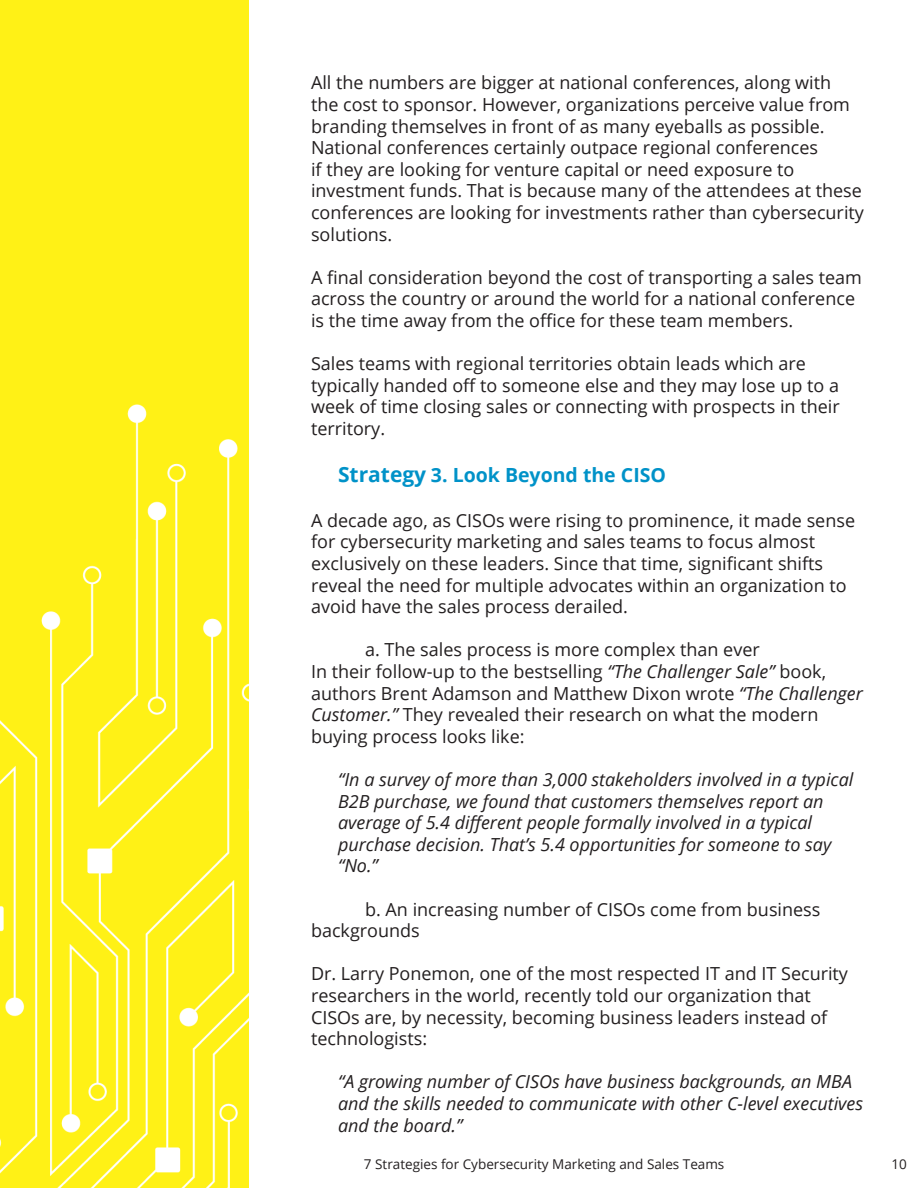
<style>
.page{position:relative;width:918px;height:1188px;background:#fff}
.page>*{position:absolute;margin:0;border:0;box-sizing:border-box;transform-origin:0 0}
.t1{font:700 19.5px "Open Sans";color:#0092c8}
.t2{font:18px/21.6px "Open Sans";color:#231f20}
.t3{font:italic 18px/21.6px "Open Sans";color:#231f20}
.t4{font:13.5px "Open Sans";color:#231f20}
.s1{font-size:21px}
.s2{font-style:italic}
</style>
<div class="page">
<div style="left:0;top:0;width:248px;height:1188px;background:#fff116"></div>
<img style="left:0;top:404px;width:248px;height:784px">
<p class="t2" style="left:311px;top:72px;width:554px">All the numbers are bigger at national conferences, along with<br>the cost to sponsor. However, organizations perceive value from branding themselves in front of as many eyeballs as possible.<br>National conferences certainly outpace regional conferences<br>if they are looking for venture capital or need exposure to investment funds. That is because many of the attendees at these conferences are looking for investments rather than cybersecurity solutions.</p>
<p class="t2" style="left:311px;top:266px;width:552px">A final consideration beyond the cost of transporting a sales team across the country or around the world for a national conference is the time away from the office for these team members.</p>
<p class="t2" style="left:311px;top:352px;width:530px">Sales teams with regional territories obtain leads which are typically handed off to someone else and they may lose up to a week of time closing sales or connecting with prospects in their territory.</p>
<p class="t1" style="left:338px;top:461px;width:330px"><span class="s1">Strategy</span> 3. Look Beyond the CISO</p>
<p class="t2" style="left:311px;top:509px;width:546px">A decade ago, as CISOs were rising to prominence, it made sense for cybersecurity marketing and sales teams to focus almost exclusively on these leaders. Since that time, significant shifts reveal the need for multiple advocates within an organization to avoid have the sales process derailed.</p>
<p class="t2" style="left:311px;top:639px;width:553px;text-indent:54px">a. The sales process is more complex than ever<br>In their follow-up to the bestselling <span class="s2">“The Challenger Sale”</span> book, authors Brent Adamson and Matthew Dixon wrote <span class="s2">“The Challenger Customer.”</span> They revealed their research on what the modern buying process looks like:</p>
<p class="t3" style="left:338px;top:768px;width:517px">“In a survey of more than 3,000 stakeholders involved in a typical B2B purchase, we found that customers themselves report an average of 5.4 different people formally involved in a typical purchase decision. That’s 5.4 opportunities for someone to say “No.”</p>
<p class="t2" style="left:311px;top:898px;width:511px;text-indent:54px">b. An increasing number of CISOs come from business backgrounds</p>
<p class="t2" style="left:311px;top:963px;width:539px">Dr. Larry Ponemon, one of the most respected IT and IT Security researchers in the world, recently told our organization that CISOs are, by necessity, becoming business leaders instead of technologists:</p>
<p class="t3" style="left:338px;top:1071px;width:527px">“A growing number of CISOs have business backgrounds, an MBA and the skills needed to communicate with other C-level executives and the board.”</p>
<p class="t4" style="left:364px;top:1155px;width:362px">7 Strategies for Cybersecurity Marketing and Sales Teams</p>
<p class="t4" style="left:892px;top:1155px;width:17px">10</p>
</div>
